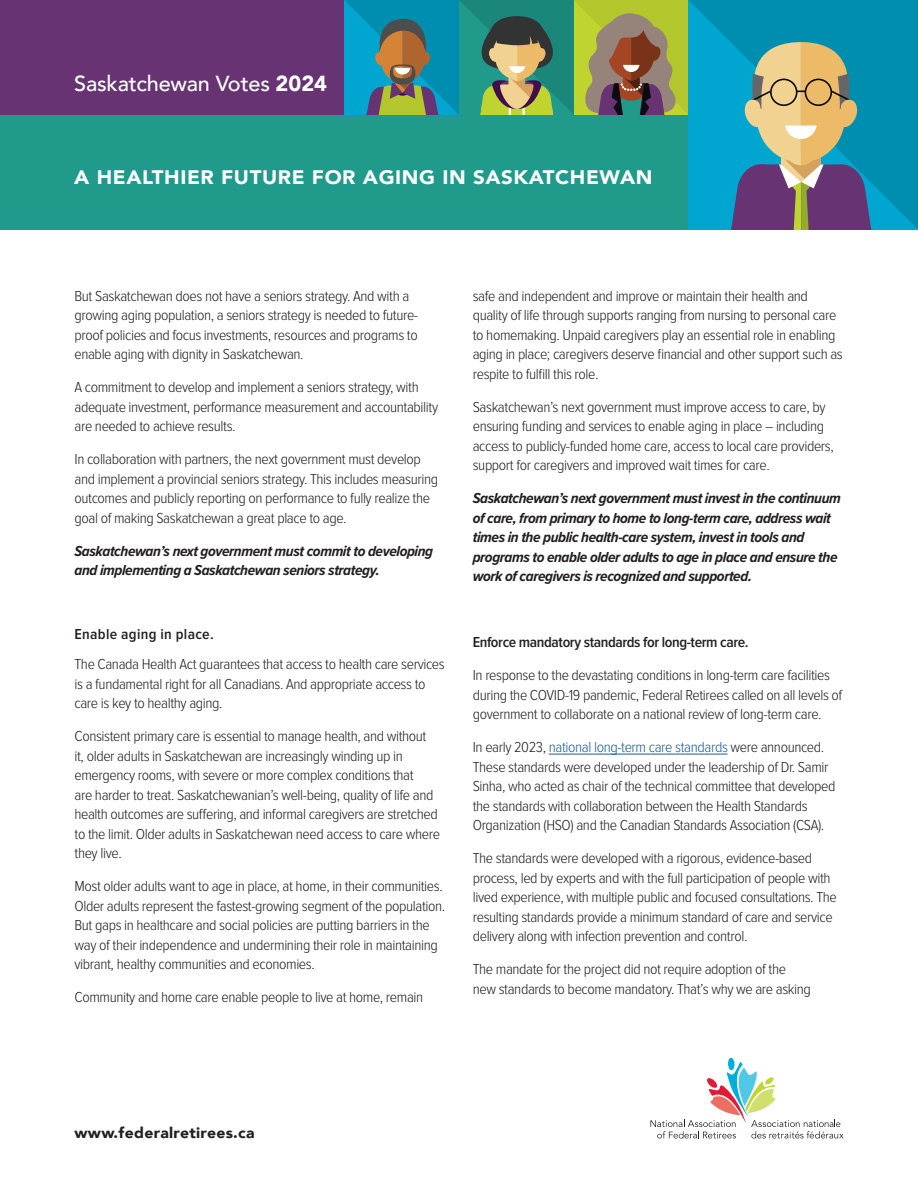
<style>
.page{position:relative;width:918px;height:1188px;background:#fff}
.page>*{position:absolute;margin:0;border:0;box-sizing:border-box;transform-origin:0 0}
.t1{font:500 21.75px "Avenir";letter-spacing:-.01em;color:#fff}
.t2{font:900 19.5px "Avenir";letter-spacing:.03em;color:#fff;scale:1.05 1}
.copy{font:300 15px/19.5px "Proxima Nova Cond";letter-spacing:-.025em;color:#231f20;scale:1.05 1}
.copy-2{font:italic 700 15px/19.5px "Proxima Nova Cond";letter-spacing:-.025em;color:#231f20;scale:1.05 1}
.copy-3{font:600 15px "Proxima Nova Cond";letter-spacing:-.025em;color:#231f20;scale:1.05 1}
.t3{font:900 15px "Avenir";letter-spacing:.02em;color:#231f20;scale:1.05 1}
.copy_subheadings{font:600 15px "Proxima Nova Cond";letter-spacing:.02em;color:#231f20;scale:1.05 1}
.s1{font-weight:900}
.s2{color:#175d9e}
</style>
<div class="page">
<div style="left:0;top:0;width:344px;height:115px;background:#673373"></div>
<svg style="left:344px;top:0;width:344px;height:115px;background:#608f6e"></svg>
<div style="left:0;top:115px;width:688px;height:115px;background:#1f9a8b"></div>
<div style="left:728px;top:1058px;width:7px;height:12px;background:#00aedc;border-radius:50%"></div>
<svg style="left:650px;top:1062px;width:194px;height:76px"></svg>
<svg style="left:688px;top:0;width:230px;height:230px;background:#0096bb"></svg>
<svg style="left:721px;top:42px;width:160px;height:188px;background:#6d9094"></svg>
<hr style="left:549px;top:754px;width:179px;height:1px;background:#175d9e">
<h1 class="t1" style="left:74px;top:64px;width:254px">Saskatchewan Votes <span class="s1">2024</span></h1>
<h2 class="t2" style="left:74px;top:160px;width:552px">A HEALTHIER FUTURE FOR AGING IN SASKATCHEWAN</h2>
<p class="copy" style="left:75px;top:286px;width:329px">But Saskatchewan does not have a seniors strategy. And with a growing aging population, a seniors strategy is needed to future&shy;proof policies and focus investments, resources and programs to enable aging with dignity in Saskatchewan.</p>
<p class="copy" style="left:75px;top:378px;width:348px">A commitment to develop and implement a seniors strategy, with adequate investment, performance measurement and accountability are needed to achieve results.</p>
<p class="copy" style="left:75px;top:450px;width:348px">In collaboration with partners, the next government must develop and implement a provincial seniors strategy. This includes measuring outcomes and publicly reporting on performance to fully realize the goal of making Saskatchewan a great place to age.</p>
<p class="copy-2" style="left:75px;top:541px;width:343px">Saskatchewan’s next government must commit to developing and implementing a Saskatchewan seniors strategy.</p>
<p class="copy_subheadings" style="left:75px;top:625px;width:134px">Enable aging in place.</p>
<p class="copy" style="left:75px;top:655px;width:354px">The Canada Health Act guarantees that access to health care services is a fundamental right for all Canadians. And appropriate access to care is key to healthy aging.</p>
<p class="copy" style="left:75px;top:727px;width:350px">Consistent primary care is essential to manage health, and without<br>it, older adults in Saskatchewan are increasingly winding up in emergency rooms, with severe or more complex conditions that<br>are harder to treat. Saskatchewanian’s well-being, quality of life and health outcomes are suffering, and informal caregivers are stretched to the limit. Older adults in Saskatchewan need access to care where they live.</p>
<p class="copy" style="left:75px;top:877px;width:355px">Most older adults want to age in place, at home, in their communities.<br>Older adults represent the fastest-growing segment of the population.<br>But gaps in healthcare and social policies are putting barriers in the way of their independence and undermining their role in maintaining vibrant, healthy communities and economies.</p>
<p class="copy" style="left:75px;top:988px;width:334px">Community and home care enable people to live at home, remain</p>
<p class="copy" style="left:473px;top:286px;width:354px">safe and independent and improve or maintain their health and quality of life through supports ranging from nursing to personal care to homemaking. Unpaid caregivers play an essential role in enabling aging in place; caregivers deserve financial and other support such as respite to fulfill this role.</p>
<p class="copy" style="left:473px;top:397px;width:345px">Saskatchewan’s next government must improve access to care, by ensuring funding and services to enable aging in place – including access to publicly-funded home care, access to local care providers, support for caregivers and improved wait times for care.</p>
<p class="copy-2" style="left:473px;top:488px;width:352px">Saskatchewan’s next government must invest in the continuum of care, from primary to home to long-term care, address wait times in the public health-care system, invest in tools and programs to enable older adults to age in place and ensure the work of caregivers is recognized and supported.</p>
<p class="copy-3" style="left:473px;top:634px;width:264px">Enforce mandatory standards for long-term care.</p>
<p class="copy" style="left:473px;top:666px;width:353px">In response to the devastating conditions in long-term care facilities during the COVID-19 pandemic, Federal Retirees called on all levels of government to collaborate on a national review of long-term care.</p>
<p class="copy" style="left:473px;top:738px;width:347px">In early 2023, <span class="s2">national long-term care standards</span> were announced.<br>These standards were developed under the leadership of Dr. Samir Sinha, who acted as chair of the technical committee that developed the standards with collaboration between the Health Standards Organization (HSO) and the Canadian Standards Association (CSA).</p>
<p class="copy" style="left:473px;top:849px;width:348px">The standards were developed with a rigorous, evidence-based process, led by experts and with the full participation of people with lived experience, with multiple public and focused consultations. The resulting standards provide a minimum standard of care and service delivery along with infection prevention and control.</p>
<p class="copy" style="left:473px;top:960px;width:324px">The mandate for the project did not require adoption of the new standards to become mandatory. That’s why we are asking</p>
<p class="t3" style="left:75px;top:1120px;width:173px">www.federalretirees.ca</p>
</div>
